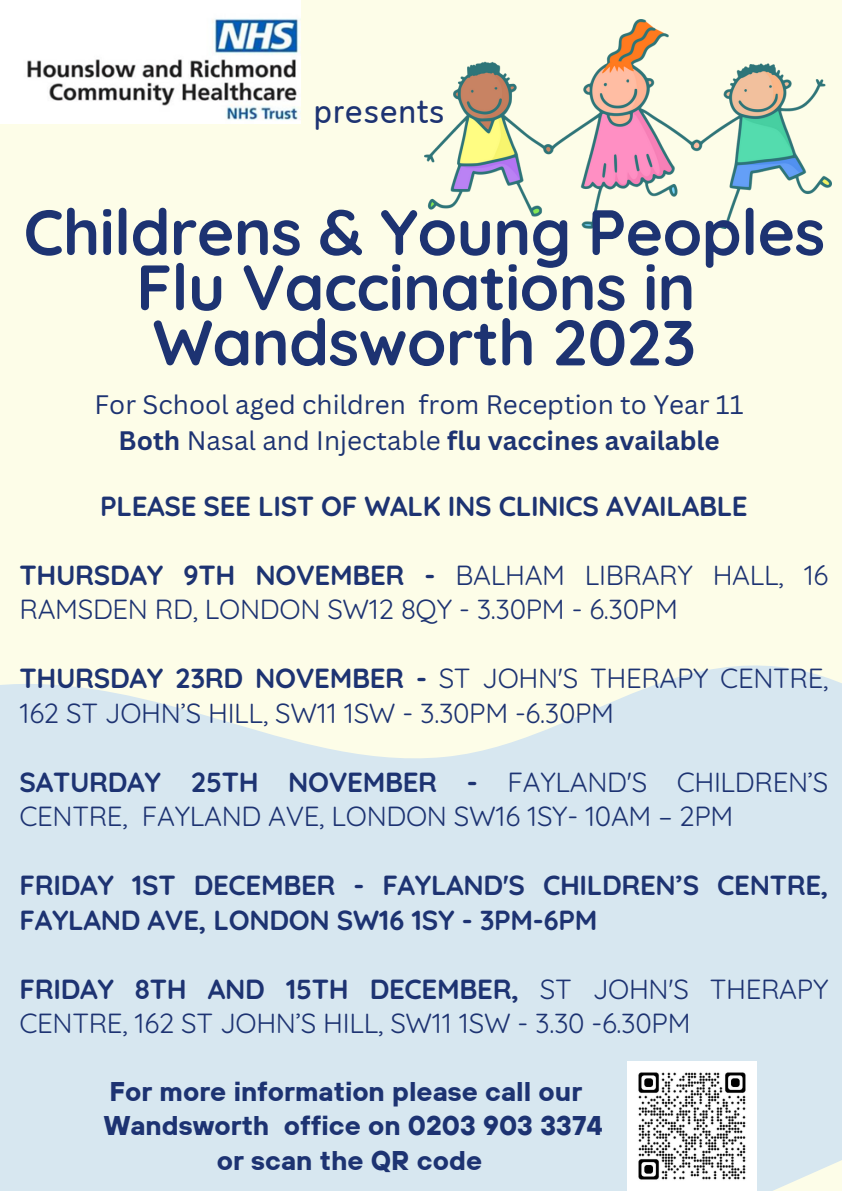
<style>
.page{position:relative;width:842px;height:1191px;background:#fff}
.page>*{position:absolute;margin:0;border:0;box-sizing:border-box;transform-origin:0 0}
.t1{font:700 63.9px "Quicksand";letter-spacing:-.01em;color:#1d3372}
.t2{font:33.7px "Cloud Soft";color:#1d3372}
.t3{font:27.7px/34.5px "Quicksand";letter-spacing:-.01em;color:#1d3372}
.t4{font:700 27.7px/34.5px "Quicksand";letter-spacing:-.01em;color:#1d3372}
.t5{font:700 27px "TT Hoves";color:#1d3372}
.t6{font:26px "Canva Sans";color:#1d3372}
.t7{font:700 26px "Canva Sans";color:#1d3372}
.s1{font-weight:400}
.s2{font-weight:700}
</style>
<div class="page">
<div style="left:0;top:0;width:842px;height:1190px;background:#fdfde8"></div>
<svg style="left:0;top:665px;width:842px;height:525px;background:#dae9ef"></svg>
<img style="left:0;top:0;width:301px;height:124px">
<img style="left:424px;top:20px;width:407px;height:208px">
<img style="left:627px;top:1061px;width:129px;height:129px">
<p class="t2" style="left:314px;top:92px;width:133px">presents</p>
<p class="t1" style="left:24px;top:191px;width:803px">Childrens &amp; Young Peoples</p>
<p class="t1" style="left:136px;top:246px;width:561px">Flu Vaccinations in</p>
<p class="t1" style="left:153px;top:301px;width:545px">Wandsworth 2023</p>
<p class="t6" style="left:95px;top:386px;width:650px">For School aged children from Reception to Year 11</p>
<p class="t7" style="left:119px;top:422px;width:603px">Both <span class="s1">Nasal and Injectable</span> flu vaccines available</p>
<p class="t4" style="left:100px;top:488px;width:649px">PLEASE SEE LIST OF WALK INS CLINICS AVAILABLE</p>
<p class="t3" style="left:20px;top:557px;width:810px"><span class="s2">THURSDAY 9TH NOVEMBER -</span> BALHAM LIBRARY HALL, 16<br>RAMSDEN RD, LONDON SW12 8QY - 3.30PM - 6.30PM</p>
<p class="t3" style="left:20px;top:660px;width:810px"><span class="s2">THURSDAY 23RD NOVEMBER -</span> ST JOHN'S THERAPY CENTRE,<br>162 ST JOHN’S HILL, SW11 1SW - 3.30PM -6.30PM</p>
<p class="t3" style="left:20px;top:763px;width:810px"><span class="s2">SATURDAY 25TH NOVEMBER -</span> FAYLAND'S CHILDREN’S<br>CENTRE, FAYLAND AVE, LONDON SW16 1SY- 10AM – 2PM</p>
<p class="t4" style="left:20px;top:867px;width:810px">FRIDAY 1ST DECEMBER - FAYLAND'S CHILDREN’S CENTRE,<br>FAYLAND AVE, LONDON SW16 1SY - 3PM-6PM</p>
<p class="t3" style="left:20px;top:970px;width:810px"><span class="s2">FRIDAY 8TH AND 15TH DECEMBER,</span> ST JOHN'S THERAPY<br>CENTRE, 162 ST JOHN’S HILL, SW11 1SW - 3.30 -6.30PM</p>
<p class="t5" style="left:109px;top:1073px;width:474px">For more information please call our</p>
<p class="t5" style="left:104px;top:1107px;width:500px">Wandsworth office on 0203 903 3374</p>
<p class="t5" style="left:217px;top:1142px;width:267px">or scan the QR code</p>
</div>
